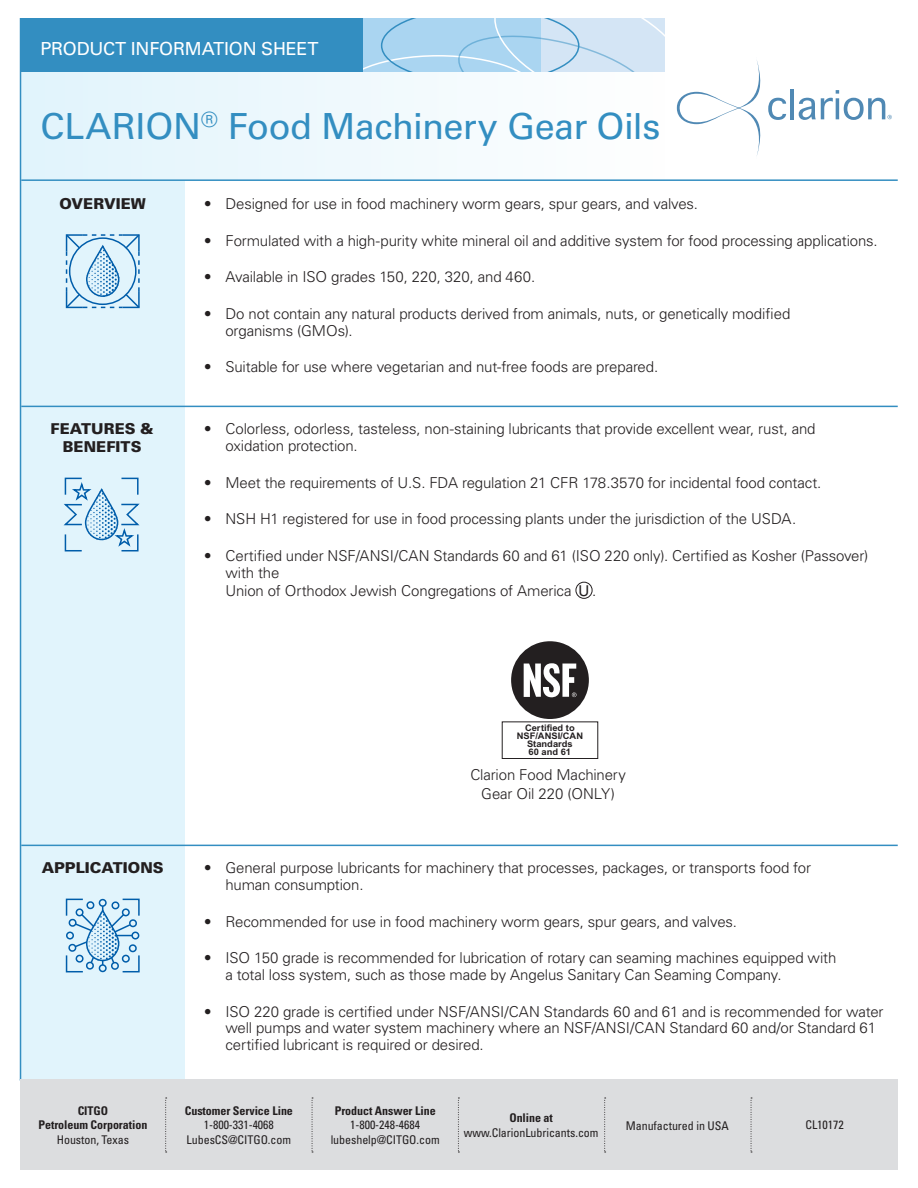
<style>
.page{position:relative;width:918px;height:1188px;background:#fff}
.page>*{position:absolute;margin:0;border:0;box-sizing:border-box;transform-origin:0 0}
.Headers{font:36px "Univers LT Std";letter-spacing:-.015em;color:#338ec1}
.Headers-2{font:18px "Univers LT Std";letter-spacing:-.01em;color:#fff}
.Bullets{font:300 15px/16.5px "Univers LT Std";letter-spacing:-.01em;color:#231f20}
.Headers-3{font:900 15px/18px "Univers LT Std";color:#231f20;text-align:center}
.t1{font:condensed 12px/14.4px "Univers LT Std";letter-spacing:-.005em;color:#231f20;text-align:center}
.t2{font:700 condensed 12px/14.4px "Univers LT Std";letter-spacing:-.005em;color:#231f20;text-align:center}
.t3{font:700 9px/8.1px "Arial";color:#231f20;text-align:center}
.s1{font-weight:400}
.s2{font-family:"Helvetica LT Std";font-weight:400}
.s3{font-weight:700}
</style>
<div class="page">
<div style="left:21px;top:181px;width:164px;height:899px;background:#e1f4fc"></div>
<div style="left:21px;top:72px;width:644px;height:108px;background:linear-gradient(to right,#e0f4fc,#fefefe)"></div>
<div style="left:576px;top:582px;width:16px;height:17px;border:1px solid #231f20;border-radius:50%"></div>
<svg style="left:363px;top:18px;width:302px;height:54px;background:#b9daf1"></svg>
<hr style="left:21px;top:179px;width:877px;height:2px;background:#338ec1">
<hr style="left:21px;top:406px;width:877px;height:1px;background:#338ec1">
<hr style="left:21px;top:845px;width:877px;height:1px;background:#338ec1">
<hr style="left:20px;top:18px;width:1px;height:1062px;background:#338ec1">
<hr style="left:20px;top:1079px;width:878px;height:2px;background:#338ec1">
<svg style="left:66px;top:234px;width:74px;height:74px"></svg>
<svg style="left:64px;top:478px;width:76px;height:73px"></svg>
<svg style="left:66px;top:899px;width:74px;height:73px"></svg>
<div style="left:20px;top:1080px;width:878px;height:90px;background:#dcdddf"></div>
<svg style="left:751px;top:1098px;width:1px;height:55px"></svg>
<svg style="left:604px;top:1098px;width:2px;height:55px"></svg>
<svg style="left:458px;top:1098px;width:1px;height:55px"></svg>
<svg style="left:312px;top:1098px;width:1px;height:55px"></svg>
<svg style="left:165px;top:1098px;width:2px;height:55px"></svg>
<hr style="left:790px;top:89px;width:4px;height:30px;background:#5089b4">
<svg style="left:677px;top:60px;width:109px;height:96px"></svg>
<svg style="left:799px;top:90px;width:93px;height:30px"></svg>
<div style="left:21px;top:18px;width:342px;height:54px;background:#338ec1"></div>
<div style="left:511px;top:641px;width:78px;height:78px;background:#231f20;border-radius:50%"></div>
<svg style="left:524px;top:663px;width:53px;height:34px"></svg>
<div style="left:502px;top:721px;width:96px;height:38px;border:1px solid #231f20"></div>
<p class="Headers-2" style="left:40px;top:38px;width:279px">PRODUCT INFORMATION SHEET</p>
<p class="Headers" style="left:40px;top:105px;width:621px">CLARION<sup>®</sup> Food Machinery Gear Oils</p>
<p class="Headers-3" style="left:59px;top:194px;width:88px">OVERVIEW</p>
<p class="Headers-3" style="left:51px;top:420px;width:105px">FEATURES &amp;<br>BENEFITS</p>
<p class="Bullets" style="left:205px;top:195px;width:494px"><span class="s1">•</span> Designed for use in food machinery worm gears, spur gears, and valves.</p>
<p class="Bullets" style="left:205px;top:232px;width:674px"><span class="s1">•</span> Formulated with a high-purity white mineral oil and additive system for food processing applications.</p>
<p class="Bullets" style="left:205px;top:269px;width:332px"><span class="s1">•</span> Available in ISO grades 150, 220, 320, and 460.</p>
<p class="Bullets" style="left:225px;top:306px;width:566px;text-indent:-20px"><span class="s1">•</span> Do not contain any natural products derived from animals, nuts, or genetically modified organisms (GMOs).</p>
<p class="Bullets" style="left:205px;top:359px;width:455px"><span class="s1">•</span> Suitable for use where vegetarian and nut-free foods are prepared.</p>
<p class="Bullets" style="left:225px;top:421px;width:592px;text-indent:-20px"><span class="s1">•</span> Colorless, odorless, tasteless, non-staining lubricants that provide excellent wear, rust, and oxidation protection.</p>
<p class="Bullets" style="left:205px;top:474px;width:618px"><span class="s1">•</span> Meet the requirements of U.S. FDA regulation 21 CFR 178.3570 for incidental food contact.</p>
<p class="Bullets" style="left:205px;top:511px;width:593px"><span class="s1">•</span> NSH H1 registered for use in food processing plants under the jurisdiction of the USDA.</p>
<p class="Bullets" style="left:225px;top:548px;width:645px;text-indent:-20px"><span class="s1">•</span> Certified under NSF/ANSI/CAN Standards 60 and 61 (ISO 220 only). Certified as Kosher (Passover) with the</p>
<p class="Bullets" style="left:225px;top:582px;width:372px">Union of Orthodox Jewish Congregations of America <span class="s2">U</span> .</p>
<p class="t3" style="left:517px;top:724px;width:68px">Certified to<br>NSF/ANSI/CAN<br>Standards<br>60 and 61</p>
<p class="Bullets" style="left:470px;top:766px;width:157px">Clarion Food Machinery</p>
<p class="Bullets" style="left:481px;top:785px;width:135px">Gear Oil 220 (ONLY)</p>
<p class="Headers-3" style="left:42px;top:859px;width:123px">APPLICATIONS</p>
<p class="t2" style="left:39px;top:1103px;width:110px">CITGO<br>Petroleum Corporation<br><span class="s1">Houston, Texas</span></p>
<p class="Bullets" style="left:225px;top:860px;width:587px;text-indent:-20px"><span class="s1">•</span> General purpose lubricants for machinery that processes, packages, or transports food for human consumption.</p>
<p class="Bullets" style="left:205px;top:913px;width:533px"><span class="s1">•</span> Recommended for use in food machinery worm gears, spur gears, and valves.</p>
<p class="Bullets" style="left:225px;top:950px;width:612px;text-indent:-20px"><span class="s1">•</span> ISO 150 grade is recommended for lubrication of rotary can seaming machines equipped with a total loss system, such as those made by Angelus Sanitary Can Seaming Company.</p>
<p class="Bullets" style="left:225px;top:1003px;width:660px;text-indent:-20px"><span class="s1">•</span> ISO 220 grade is certified under NSF/ANSI/CAN Standards 60 and 61 and is recommended for water well pumps and water system machinery where an NSF/ANSI/CAN Standard 60 and/or Standard 61 certified lubricant is required or desired.</p>
<p class="t2" style="left:185px;top:1103px;width:110px">Customer Service Line</p>
<p class="t1" style="left:204px;top:1118px;width:71px">1-800-331-4068</p>
<p class="t1" style="left:187px;top:1132px;width:106px">LubesCS@CITGO.com</p>
<p class="t1" style="left:331px;top:1103px;width:111px"><span class="s3">Product Answer Line<br></span>1-800-248-4684 lubeshelp@CITGO.com</p>
<p class="t1" style="left:464px;top:1111px;width:136px"><span class="s3">Online at </span>www.ClarionLubricants.com</p>
<p class="t1" style="left:805px;top:1118px;width:40px">CL10172</p>
<p class="t1" style="left:626px;top:1118px;width:104px">Manufactured in USA</p>
</div>
